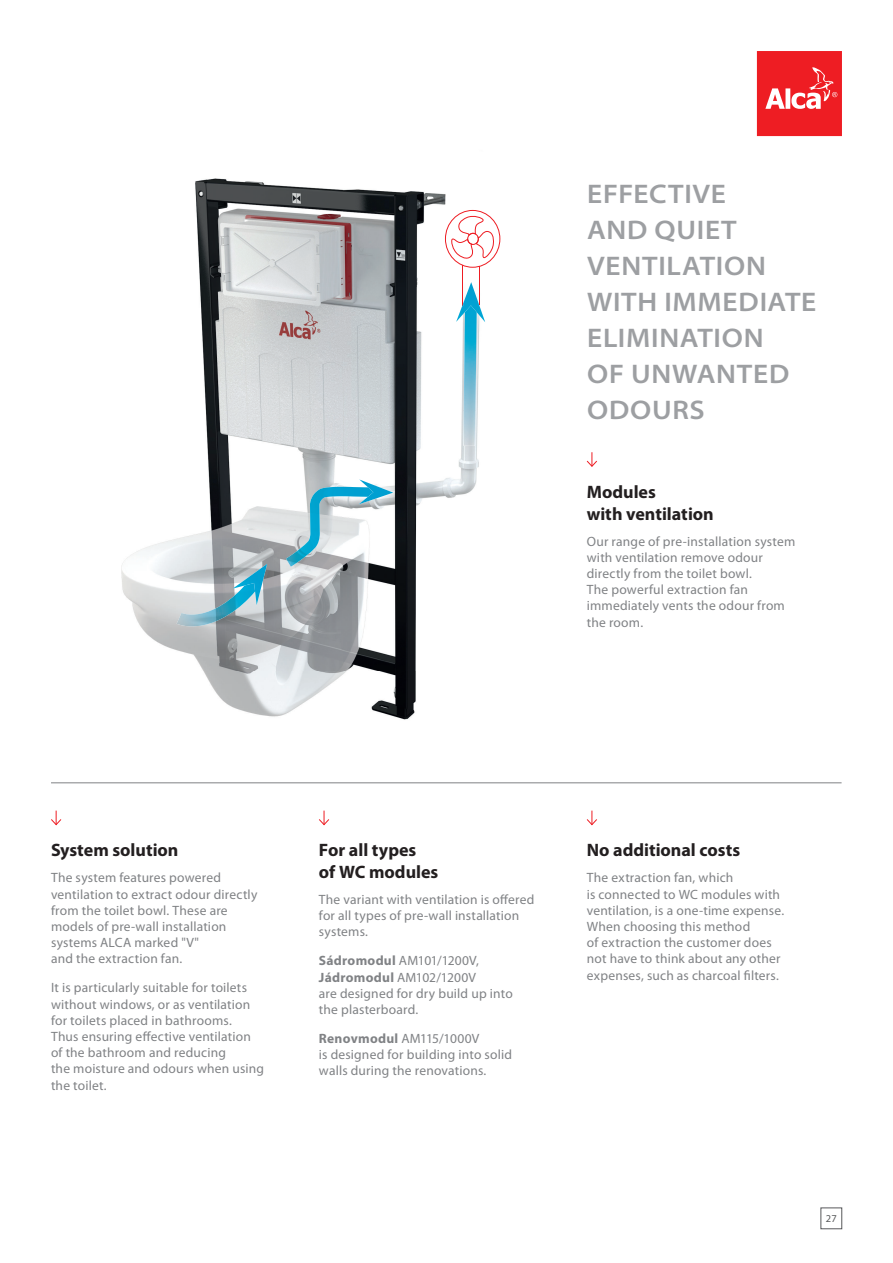
<style>
.page{position:relative;width:893px;height:1263px;background:#fff}
.page>*{position:absolute;margin:0;border:0;box-sizing:border-box;transform-origin:0 0}
.t1{font:600 semi-expanded 27px/36px "Myriad Pro";letter-spacing:.03em;color:#9d9fa2}
.t2{font:700 18px/21.6px "Myriad Pro";color:#231f20}
.t3{font:13.5px/16.2px "Myriad Pro";letter-spacing:.01em;color:#808285}
.t4{font:10.5px "Myriad Pro";color:#57585a}
.s1{font-weight:700}
</style>
<div class="page">
<img style="left:121px;top:178px;width:380px;height:542px">
<div style="left:445px;top:210px;width:55px;height:58px;border:1px solid #ee1d23;border-radius:50%"></div>
<svg style="left:451px;top:214px;width:43px;height:46px"></svg>
<div style="left:467px;top:233px;width:12px;height:12px;border:1px solid #ee1d23;border-radius:50%"></div>
<hr style="left:462px;top:265px;width:1px;height:41px;background:#ee1d23">
<hr style="left:479px;top:266px;width:1px;height:38px;background:#ee1d23">
<img style="left:463px;top:322px;width:14px;height:124px">
<img style="left:456px;top:282px;width:29px;height:40px">
<img style="left:286px;top:487px;width:87px;height:80px">
<img style="left:359px;top:479px;width:34px;height:25px">
<img style="left:177px;top:583px;width:78px;height:43px">
<img style="left:233px;top:564px;width:34px;height:41px">
<div style="left:821px;top:1208px;width:21px;height:21px;border:1px solid #57585a"></div>
<div style="left:757px;top:51px;width:85px;height:85px;background:#ee1d23"></div>
<svg style="left:765px;top:67px;width:72px;height:42px"></svg>
<svg style="left:51px;top:811px;width:11px;height:15px"></svg>
<svg style="left:319px;top:811px;width:11px;height:15px"></svg>
<svg style="left:586px;top:811px;width:11px;height:15px"></svg>
<svg style="left:586px;top:452px;width:11px;height:15px"></svg>
<hr style="left:51px;top:782px;width:791px;height:1px;background:#808285">
<h1 class="t1" style="left:587px;top:179px;width:231px">EFFECTIVE<br>AND QUIET<br>VENTILATION<br>WITH IMMEDIATE<br>ELIMINATION<br>OF UNWANTED<br>ODOURS</h1>
<h2 class="t2" style="left:587px;top:483px;width:128px">Modules<br>with ventilation</h2>
<p class="t3" style="left:587px;top:534px;width:210px">Our range of pre-installation system with ventilation remove odour directly from the toilet bowl.<br>The powerful extraction fan immediately vents the odour from the room.</p>
<h2 class="t2" style="left:51px;top:841px;width:129px">System solution</h2>
<p class="t3" style="left:51px;top:871px;width:208px">The system features powered ventilation to extract odour directly from the toilet bowl. These are models of pre-wall installation systems ALCA marked "V"<br>and the extraction fan.</p>
<p class="t3" style="left:51px;top:981px;width:215px">It is particularly suitable for toilets without windows, or as ventilation for toilets placed in bathrooms.<br>Thus ensuring effective ventilation of the bathroom and reducing<br>the moisture and odours when using the toilet.</p>
<h2 class="t2" style="left:319px;top:841px;width:121px">For all types<br>of WC modules</h2>
<p class="t3" style="left:319px;top:893px;width:217px">The variant with ventilation is offered for all types of pre-wall installation systems.</p>
<p class="t3" style="left:319px;top:954px;width:195px"><span class="s1">Sádromodul</span> AM101/1200V,<br><span class="s1">Jádromodul</span> AM102/1200V<br>are designed for dry build up into the plasterboard.</p>
<p class="t3" style="left:319px;top:1031px;width:195px"><span class="s1">Renovmodul</span> AM115/1000V<br>is designed for building into solid walls during the renovations.</p>
<h2 class="t2" style="left:587px;top:841px;width:155px">No additional costs</h2>
<p class="t3" style="left:587px;top:871px;width:199px">The extraction fan, which<br>is connected to WC modules with ventilation, is a one-time expense.<br>When choosing this method<br>of extraction the customer does not have to think about any other expenses, such as charcoal filters.</p>
<p class="t4" style="left:826px;top:1215px;width:12px">27</p>
</div>
